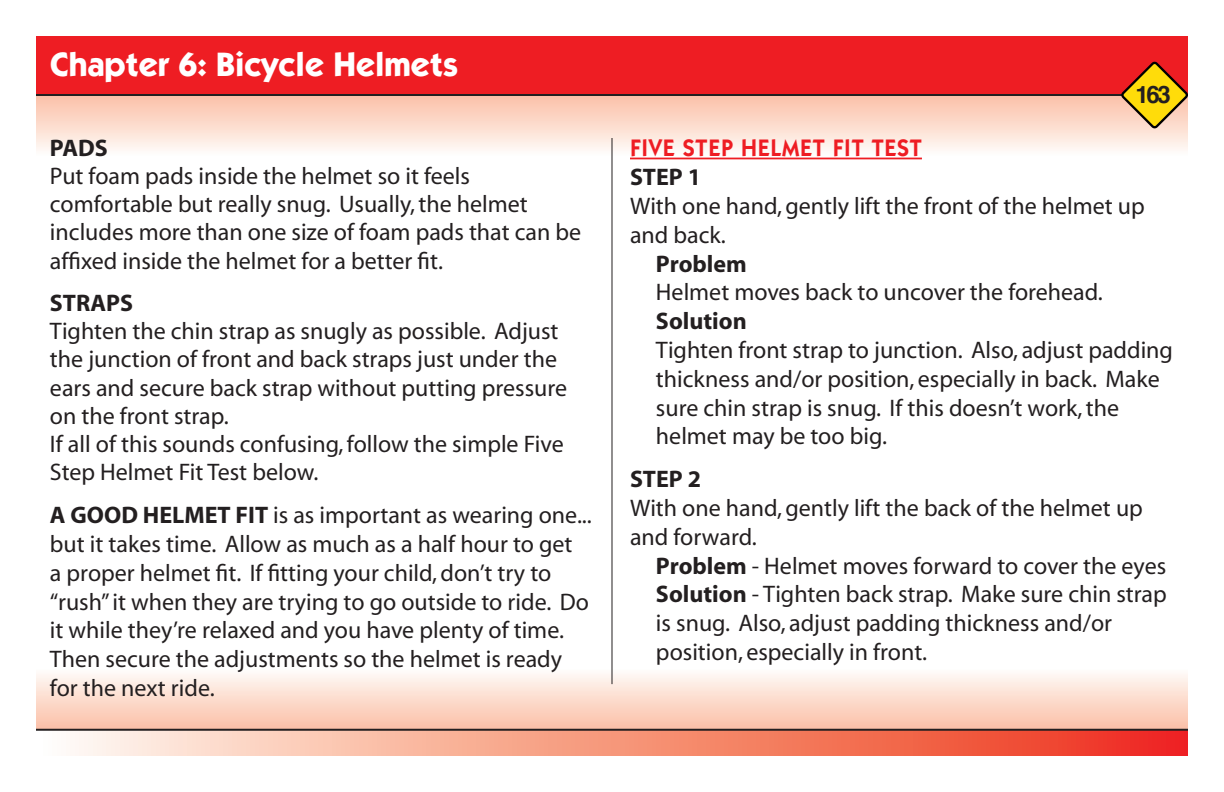
<style>
.page{position:relative;width:1224px;height:792px;background:#fff}
.page>*{position:absolute;margin:0;border:0;box-sizing:border-box;transform-origin:0 0}
.t1{font:700 34px "Itc Kabel";color:#fff}
.t2{font:24px/28.8px "Myriad";color:#231f20}
.t3{font:700 24px "Myriad";color:#231f20}
.t4{font:600 24px "Itc Kabel";letter-spacing:.03em;color:#ee1d23}
.t5{font:700 24px "Helvetica";color:#231f20}
.s1{font-weight:700}
</style>
<div class="page">
<div style="left:36px;top:666px;width:1152px;height:63px;background:linear-gradient(to bottom,#fefffe,#fbbfa6)"></div>
<div style="left:36px;top:36px;width:1152px;height:60px;background:#ee1d23"></div>
<svg style="left:75px;top:731px;width:1113px;height:25px"></svg>
<div style="left:36px;top:96px;width:1152px;height:63px;background:linear-gradient(to bottom,#fbc0a7,#feffff)"></div>
<hr style="left:36px;top:94px;width:1152px;height:2px;background:#231f20">
<hr style="left:36px;top:729px;width:1152px;height:2px;background:#231f20">
<svg style="left:1120px;top:61px;width:68px;height:69px"></svg>
<hr style="left:611px;top:138px;width:1px;height:546px;background:#231f20">
<hr style="left:630px;top:158px;width:292px;height:1px;background:#ee1d23">
<h1 class="t1" style="left:50px;top:43px;width:410px">Chapter 6: Bicycle Helmets</h1>
<p class="t3" style="left:50px;top:135px;width:59px">PADS</p>
<p class="t2" style="left:50px;top:163px;width:533px;line-height:28.2px">Put foam pads inside the helmet so it feels comfortable but really snug. Usually, the helmet includes more than one size of foam pads that can be affixed inside the helmet for a better fit.</p>
<p class="t3" style="left:50px;top:291px;width:85px">STRAPS</p>
<p class="t2" style="left:50px;top:318px;width:519px;line-height:28.2px">Tighten the chin strap as snugly as possible. Adjust the junction of front and back straps just under the ears and secure back strap without putting pressure on the front strap.<br>If all of this sounds confusing, follow the simple Five Step Helmet Fit Test below.</p>
<p class="t2" style="left:50px;top:502px;width:543px"><span class="s1">A GOOD HELMET FIT</span> is as important as wearing one... but it takes time. Allow as much as a half hour to get<br>a proper helmet fit. If fitting your child, don’t try to “rush” it when they are trying to go outside to ride. Do it while they’re relaxed and you have plenty of time.<br>Then secure the adjustments so the helmet is ready for the next ride.</p>
<p class="t5" style="left:1136px;top:75px;width:37px">163</p>
<p class="t4" style="left:630px;top:134px;width:293px">FIVE STEP HELMET FIT TEST</p>
<p class="t3" style="left:630px;top:165px;width:73px">STEP 1</p>
<p class="t2" style="left:630px;top:193px;width:516px">With one hand, gently lift the front of the helmet up and back.</p>
<p class="t3" style="left:656px;top:251px;width:92px">Problem</p>
<p class="t2" style="left:656px;top:279px;width:448px">Helmet moves back to uncover the forehead.</p>
<p class="t3" style="left:656px;top:309px;width:92px">Solution</p>
<p class="t2" style="left:656px;top:337px;width:519px">Tighten front strap to junction. Also, adjust padding thickness and/or position, especially in back. Make sure chin strap is snug. If this doesn’t work, the helmet may be too big.</p>
<p class="t3" style="left:630px;top:467px;width:73px">STEP 2</p>
<p class="t2" style="left:630px;top:495px;width:514px">With one hand, gently lift the back of the helmet up and forward.</p>
<p class="t2" style="left:656px;top:552px;width:512px"><span class="s1">Problem</span> - Helmet moves forward to cover the eyes <span class="s1">Solution</span> - Tighten back strap. Make sure chin strap is snug. Also, adjust padding thickness and/or position, especially in front.</p>
</div>
